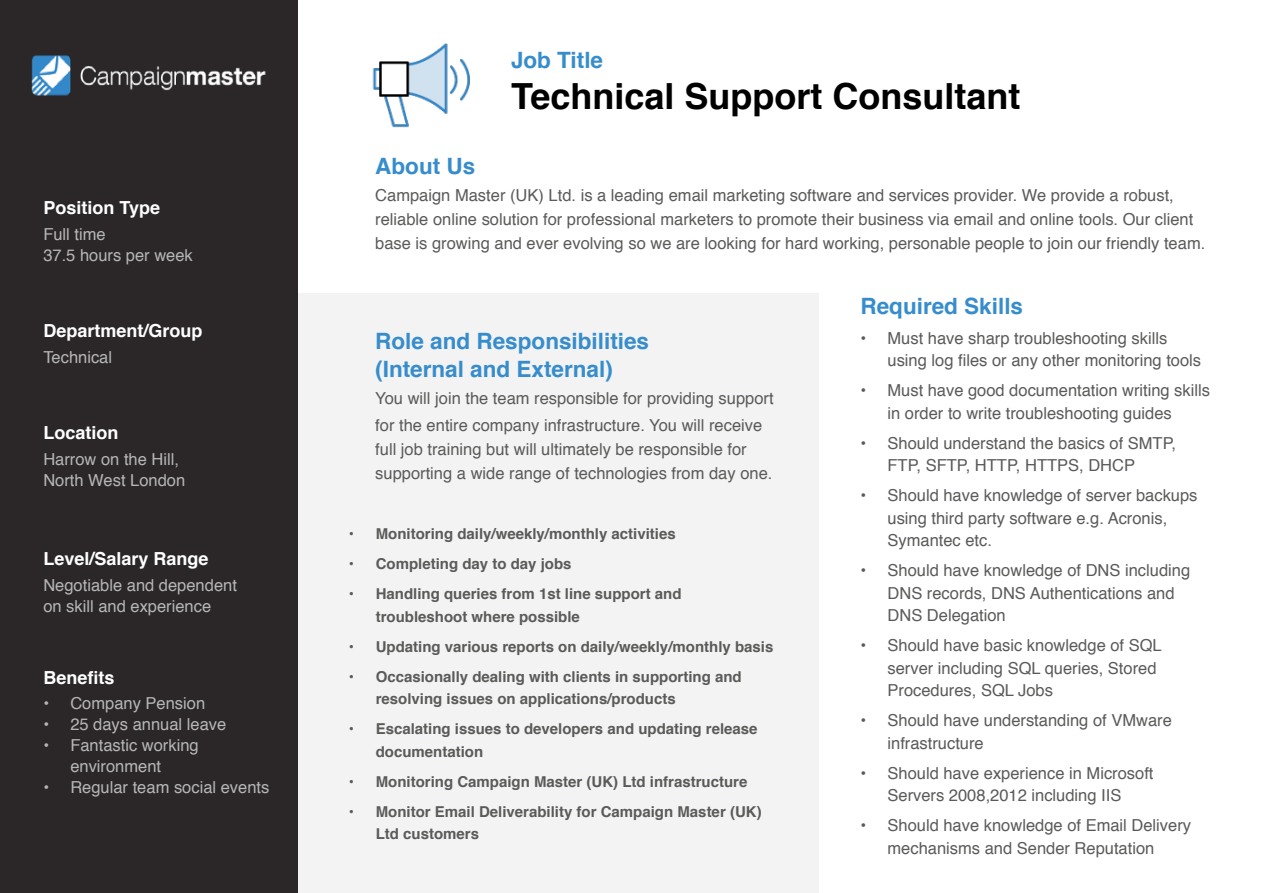
<style>
.page{position:relative;width:1263px;height:893px;background:#fff}
.page>*{position:absolute;margin:0;border:0;box-sizing:border-box;transform-origin:0 0}
.t1{font:700 36px "Helvetica";color:#000}
.t2{font:700 22.5px/28.5px "Helvetica";color:#378dcc}
.t3{font:700 18px "Helvetica";color:#fff}
.t4{font:16.5px/22.5px "Helvetica";color:#5a5a59}
.t5{font:16.5px/21px "Helvetica";color:#b7b6b6}
.t6{font:700 15px/22.5px "Helvetica";color:#5a5a59}
</style>
<div class="page">
<hr style="left:1262px;top:0;width:1px;height:893px;background:#2b2728">
<div style="left:0;top:0;width:298px;height:893px;background:#2b2728"></div>
<div style="left:297px;top:293px;width:522px;height:600px;background:#f3f3f3"></div>
<img style="left:31px;top:55px;width:235px;height:41px">
<img style="left:372px;top:43px;width:98px;height:85px">
<p class="t3" style="left:43px;top:193px;width:118px">Position Type</p>
<p class="t5" style="left:43px;top:224px;width:151px">Full time<br>37.5 hours per week</p>
<p class="t3" style="left:43px;top:316px;width:161px">Department/Group</p>
<p class="t5" style="left:43px;top:347px;width:70px">Technical</p>
<p class="t3" style="left:43px;top:418px;width:77px">Location</p>
<p class="t5" style="left:43px;top:449px;width:143px">Harrow on the Hill,<br>North West London</p>
<p class="t3" style="left:43px;top:544px;width:167px">Level/Salary Range</p>
<p class="t5" style="left:43px;top:575px;width:195px">Negotiable and dependent on skill and experience</p>
<p class="t3" style="left:43px;top:663px;width:73px">Benefits</p>
<p class="t5" style="left:43px;top:693px;width:163px">• Company Pension</p>
<p class="t5" style="left:43px;top:714px;width:184px">• 25 days annual leave</p>
<p class="t5" style="left:70px;top:735px;width:130px;text-indent:-27px">• Fantastic working environment</p>
<p class="t5" style="left:43px;top:777px;width:227px">• Regular team social events</p>
<h2 class="t2" style="left:511px;top:46px;width:94px">Job Title</h2>
<h1 class="t1" style="left:511px;top:67px;width:511px">Technical Support Consultant</h1>
<h2 class="t2" style="left:375px;top:152px;width:101px">About Us</h2>
<p class="t4" style="left:375px;top:184px;width:831px;line-height:24px">Campaign Master (UK) Ltd. is a leading email marketing software and services provider. We provide a robust, reliable online solution for professional marketers to promote their business via email and online tools. Our client base is growing and ever evolving so we are looking for hard working, personable people to join our friendly team.</p>
<h2 class="t2" style="left:375px;top:327px;width:275px">Role and Responsibilities (Internal and External)</h2>
<p class="t4" style="left:375px;top:385px;width:400px;line-height:27px">You will join the team responsible for providing support for the entire company infrastructure. You will receive</p>
<p class="t4" style="left:375px;top:438px;width:399px;line-height:24px">full job training but will ultimately be responsible for supporting a wide range of technologies from day one.</p>
<p class="t6" style="left:349px;top:523px;width:329px">• Monitoring daily/weekly/monthly activities</p>
<p class="t6" style="left:349px;top:553px;width:224px">• Completing day to day jobs</p>
<p class="t6" style="left:376px;top:583px;width:307px;text-indent:-27px">• Handling queries from 1st line support and troubleshoot where possible</p>
<p class="t6" style="left:349px;top:636px;width:426px">• Updating various reports on daily/weekly/monthly basis</p>
<p class="t6" style="left:376px;top:666px;width:367px;text-indent:-27px">• Occasionally dealing with clients in supporting and resolving issues on applications/products</p>
<p class="t6" style="left:376px;top:718px;width:383px;text-indent:-27px">• Escalating issues to developers and updating release documentation</p>
<p class="t6" style="left:349px;top:771px;width:400px">• Monitoring Campaign Master (UK) Ltd infrastructure</p>
<p class="t6" style="left:376px;top:801px;width:387px;text-indent:-27px">• Monitor Email Deliverability for Campaign Master (UK)<br>Ltd customers</p>
<h2 class="t2" style="left:860px;top:292px;width:164px">Required Skills</h2>
<p class="t4" style="left:887px;top:327px;width:315px;text-indent:-27px">• Must have sharp troubleshooting skills using log files or any other monitoring tools</p>
<p class="t4" style="left:887px;top:380px;width:324px;text-indent:-27px">• Must have good documentation writing skills in order to write troubleshooting guides</p>
<p class="t4" style="left:887px;top:432px;width:290px;text-indent:-27px">• Should understand the basics of SMTP,<br>FTP, SFTP, HTTP, HTTPS, DHCP</p>
<p class="t4" style="left:887px;top:485px;width:311px;text-indent:-27px">• Should have knowledge of server backups using third party software e.g. Acronis,<br>Symantec etc.</p>
<p class="t4" style="left:887px;top:560px;width:304px;text-indent:-27px">• Should have knowledge of DNS including<br>DNS records, DNS Authentications and<br>DNS Delegation</p>
<p class="t4" style="left:887px;top:635px;width:276px;text-indent:-27px">• Should have basic knowledge of SQL server including SQL queries, Stored<br>Procedures, SQL Jobs</p>
<p class="t4" style="left:887px;top:710px;width:286px;text-indent:-27px">• Should have understanding of VMware infrastructure</p>
<p class="t4" style="left:860px;top:762px;width:294px;text-align:center">• Should have experience in Microsoft<br>Servers 2008,2012 including IIS</p>
<p class="t4" style="left:860px;top:815px;width:332px;text-align:center">• Should have knowledge of Email Delivery mechanisms and Sender Reputation</p>
</div>
